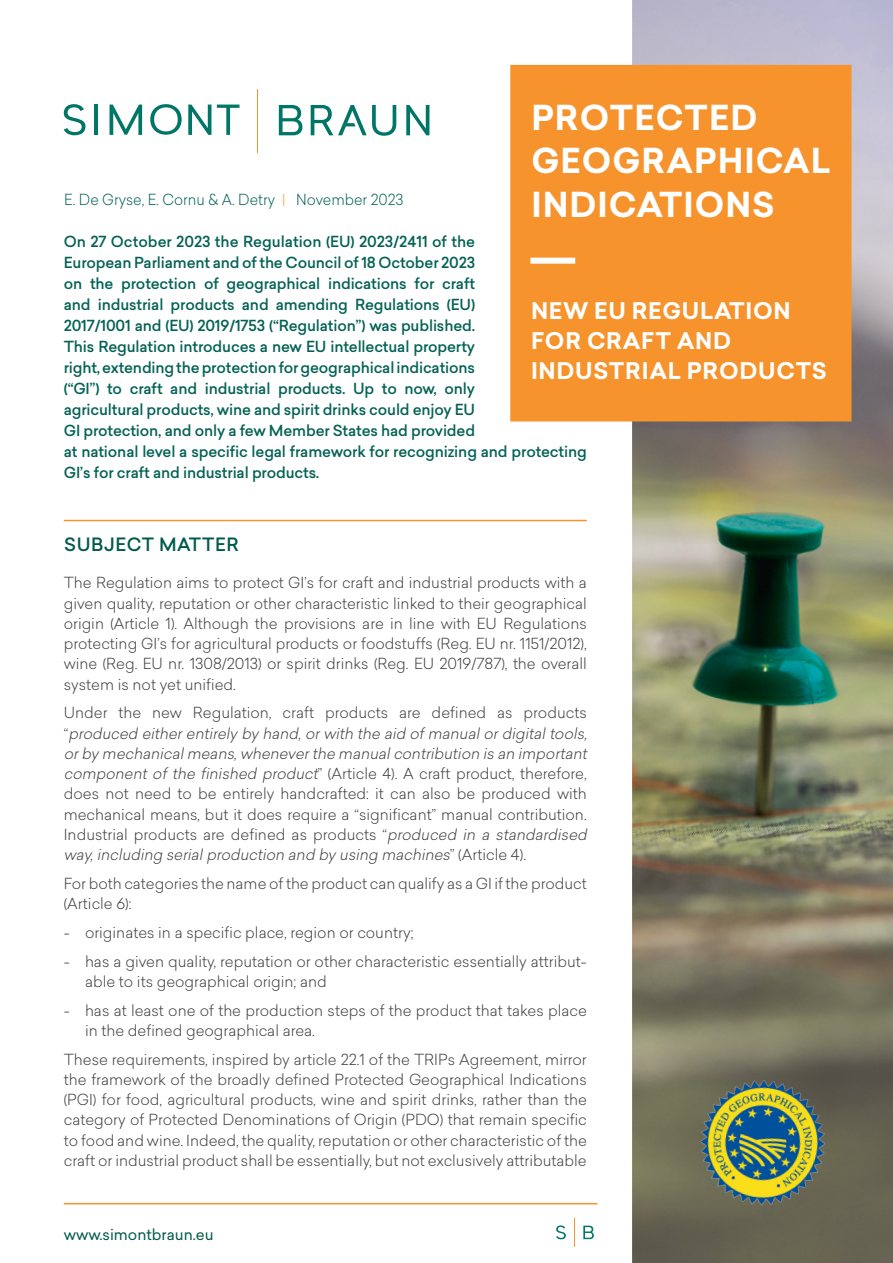
<style>
.page{position:relative;width:893px;height:1263px;background:#fff}
.page>*{position:absolute;margin:0;border:0;box-sizing:border-box;transform-origin:0 0}
.t1{font:700 33.75px/43.5px "Sailec";letter-spacing:.03em;color:#fff}
.t2{font:700 22.5px/30px "Sailec";letter-spacing:.03em;color:#fff}
.Titre_1_-_green_bold_underlined{font:500 18px "Sailec";letter-spacing:.03em;color:#005a4b}
.Intro{font:300 15px/20.2px "Sailec";color:#3e3e3f}
.Intro-2{font:500 15px/21px "Sailec";letter-spacing:-.01em;color:#046255}
.Intro-3{font:300 15px "Sailec";color:#046255;scale:.96 1}
.t3{font:15px "Sailec";color:#005a4b}
.s1{color:#f89c3c}
.s2{font-style:italic}
</style>
<div class="page">
<img style="left:632px;top:0;width:261px;height:1020px">
<hr style="left:64px;top:1203px;width:533px;height:1px;background:#f7932c">
<svg style="left:574px;top:1218px;width:1px;height:28px"></svg>
<svg style="left:556px;top:1225px;width:10px;height:14px"></svg>
<svg style="left:583px;top:1225px;width:11px;height:14px"></svg>
<hr style="left:257px;top:89px;width:1px;height:64px;background:#f7932c">
<hr style="left:94px;top:105px;width:4px;height:30px;background:#007667">
<svg style="left:110px;top:105px;width:32px;height:30px"></svg>
<svg style="left:150px;top:104px;width:32px;height:31px"></svg>
<svg style="left:188px;top:105px;width:23px;height:30px"></svg>
<svg style="left:217px;top:105px;width:22px;height:30px"></svg>
<svg style="left:64px;top:104px;width:21px;height:31px"></svg>
<svg style="left:279px;top:105px;width:23px;height:30px"></svg>
<svg style="left:406px;top:105px;width:23px;height:30px"></svg>
<svg style="left:311px;top:105px;width:85px;height:31px"></svg>
<div style="left:510px;top:65px;width:341px;height:356px;background:#f7932c"></div>
<img style="left:632px;top:1020px;width:261px;height:243px">
<hr style="left:64px;top:520px;width:523px;height:1px;background:#f7932c">
<div style="left:530px;top:258px;width:45px;height:6px;background:#fff"></div>
<p class="t1" style="left:531px;top:96px;width:301px">PROTECTED<br>GEOGRAPHICAL<br>INDICATIONS</p>
<p class="Intro-3" style="left:64px;top:189px;width:355px">E. De Gryse, E. Cornu &amp; A. Detry <span class="s1">|</span> November 2023</p>
<p class="Intro-2" style="left:64px;top:231px;width:524px">On 27 October 2023 the Regulation (EU) 2023/2411 of the<br>European Parliament and of the Council of 18 October 2023<br>on the protection of geographical indications for craft<br>and industrial products and amending Regulations (EU)<br>2017/1001 and (EU) 2019/1753 (“Regulation”) was published.<br>This Regulation introduces a new EU intellectual property<br>right, extending the protection for geographical indications<br>(“GI”) to craft and industrial products. Up to now, only<br>agricultural products, wine and spirit drinks could enjoy EU<br>GI protection, and only a few Member States had provided<br>at national level a specific legal framework for recognizing and protecting GI’s for craft and industrial products.</p>
<p class="t2" style="left:531px;top:296px;width:297px">NEW EU REGULATION<br>FOR CRAFT AND<br>INDUSTRIAL PRODUCTS</p>
<p class="Titre_1_-_green_bold_underlined" style="left:64px;top:532px;width:176px">SUBJECT MATTER</p>
<p class="Intro" style="left:64px;top:572px;width:525px;text-align:justify">The Regulation aims to protect GI’s for craft and industrial products with a given quality, reputation or other characteristic linked to their geographical origin (Article 1). Although the provisions are in line with EU Regulations protecting GI’s for agricultural products or foodstuffs (Reg. EU nr. 1151/2012), wine (Reg. EU nr. 1308/2013) or spirit drinks (Reg. EU 2019/787), the overall system is not yet unified.</p>
<p class="Intro" style="left:64px;top:702px;width:528px">Under the new Regulation, craft products are defined as products “ <span class="s2">produced eitherentirely by hand,orwith the aid ofmanualordigitaltools, orby mechanicalmeans,wheneverthe manualcontribution is an important component of the finished product</span>” (Article 4). A craft product, therefore, does not need to be entirely handcrafted: it can also be produced with mechanical means, but it does require a “significant” manual contribution.<br>Industrial products are defined as products “<span class="s2">produced in a standardised way,including serialproduction and by using machines</span>” (A rt i c l e 4) .</p>
<p class="Intro" style="left:64px;top:873px;width:524px">For both categories the name of the product can qualify as a GI if the product (Article 6):</p>
<p class="Intro" style="left:64px;top:922px;width:351px">- originates in a specific place, region or country;</p>
<p class="Intro" style="left:85px;top:950px;width:503px;text-indent:-21px">- has a given quality, reputation or other characteristic essentially attribut&shy;able to its geographical origin; and</p>
<p class="Intro" style="left:85px;top:999px;width:503px;text-indent:-21px">- has at least one of the production steps of the product that takes place in the defined geographical area.</p>
<p class="Intro" style="left:64px;top:1048px;width:525px;text-align:justify">These requirements, inspired by article 22.1 of the TRIPs Agreement, mirror the framework of the broadly defined Protected Geographical Indications (PGI) for food, agricultural products, wine and spirit drinks, rather than the category of Protected Denominations of Origin (PDO) that remain specific to food and wine. Indeed, the quality, reputation or other characteristic of the craft or industrial product shall be essentially, but not exclusively attributable</p>
<p class="t3" style="left:64px;top:1223px;width:151px">www.simontbraun.eu</p>
</div>
